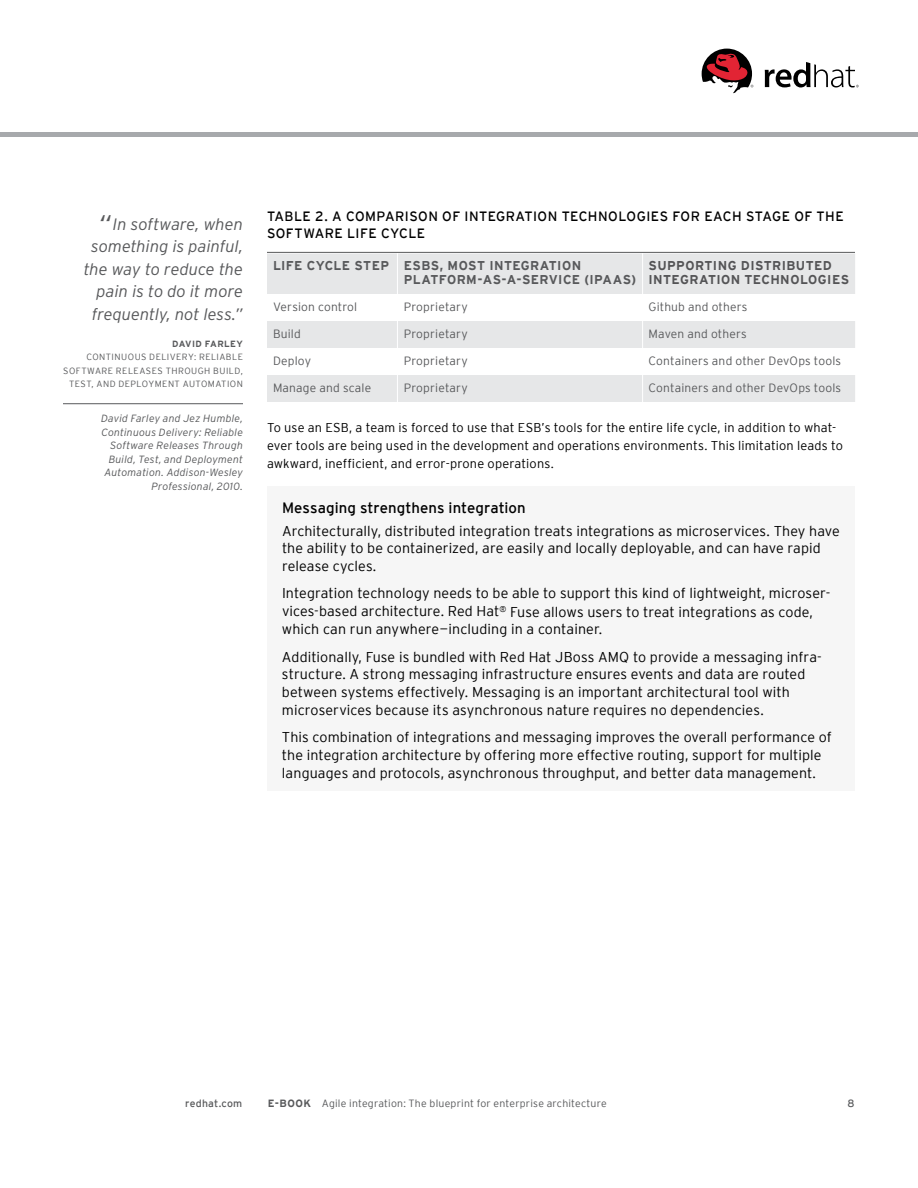
<style>
.page{position:relative;width:918px;height:1188px;background:#fff}
.page>*{position:absolute;margin:0;border:0;box-sizing:border-box;transform-origin:0 0}
.t1{font:italic 300 16.5px/22.5px "Interstate";letter-spacing:-.005em;color:#58595b;text-align:right}
.t2{font:15px "Interstate";letter-spacing:.005em;color:#000}
.t3{font:300 14.25px/18px "Interstate";letter-spacing:.005em;color:#000}
.t4{font:13.5px/18px "Interstate";letter-spacing:.03em;color:#000}
.t5{font:300 12.75px/18px "Interstate";letter-spacing:.01em;color:#000}
.t6{font:700 12.75px/13.5px "Interstate";letter-spacing:.03em;color:#58595b}
.t7{font:700 12.75px/13.5px "Interstate";letter-spacing:.03em;color:#545456}
.t8{font:300 12px "Interstate";letter-spacing:.015em;color:#58595b}
.t9{font:italic 300 10.5px/13.5px "Interstate";letter-spacing:.015em;color:#58595b;text-align:right}
.t10{font:300 10.5px "Interstate";letter-spacing:.02em;color:#58595b}
.t11{font:10.5px "Interstate";letter-spacing:.02em;color:#58595b}
.t12{font:300 9px/13.5px "Interstate";letter-spacing:.05em;color:#58595b;text-align:right}
.t13{font:700 9px "Interstate";letter-spacing:.04em;color:#58595b}
.s1{font-size:27px}
.s2{font-weight:700}
</style>
<div class="page">
<div style="left:267px;top:487px;width:588px;height:304px;background:#f6f6f6"></div>
<hr style="left:63px;top:403px;width:180px;height:1px;background:#58595b">
<svg style="left:267px;top:254px;width:588px;height:148px;fill:#e6e7e8"></svg>
<hr style="left:397px;top:252px;width:1px;height:153px;background:#fff">
<hr style="left:642px;top:250px;width:1px;height:154px;background:#fff">
<hr style="left:267px;top:252px;width:588px;height:1px;background:#58595b">
<svg style="left:765px;top:62px;width:94px;height:25px"></svg>
<svg style="left:702px;top:49px;width:51px;height:45px"></svg>
<hr style="left:0;top:133px;width:918px;height:4px;background:#a7a9ac">
<p class="t1" style="left:84px;top:212px;width:161px"><span class="s1">“</span>In software, when something is painful, the way to reduce the pain is to do it more frequently, not less.”</p>
<p class="t13" style="left:172px;top:338px;width:72px">DAVID FARLEY</p>
<p class="t12" style="left:63px;top:350px;width:181px">CONTINUOUS DELIVERY: RELIABLE<br>SOFTWARE RELEASES THROUGH BUILD,<br>TEST, AND DEPLOYMENT AUTOMATION</p>
<p class="t9" style="left:101px;top:412px;width:143px">David Farley and Jez Humble,<br>Continuous Delivery: Reliable<br>Software Releases Through<br>Build, Test, and Deployment<br>Automation. Addison-Wesley<br>Professional, 2010.</p>
<p class="t4" style="left:267px;top:207px;width:578px">TABLE 2. A COMPARISON OF INTEGRATION TECHNOLOGIES FOR EACH STAGE OF THE<br>SOFTWARE LIFE CYCLE</p>
<p class="t6" style="left:404px;top:259px;width:234px;text-indent:-131px">LIFE CYCLE STEP ESBS, MOST INTEGRATION<br>PLATFORM-AS-A-SERVICE (IPAAS)</p>
<p class="t7" style="left:649px;top:259px;width:202px">SUPPORTING DISTRIBUTED<br>INTEGRATION TECHNOLOGIES</p>
<p class="t8" style="left:273px;top:300px;width:86px">Version control</p>
<p class="t8" style="left:404px;top:300px;width:66px">Proprietary</p>
<p class="t8" style="left:649px;top:300px;width:100px">Github and others</p>
<p class="t8" style="left:273px;top:327px;width:29px">Build</p>
<p class="t8" style="left:404px;top:327px;width:66px">Proprietary</p>
<p class="t8" style="left:649px;top:327px;width:100px">Maven and others</p>
<p class="t8" style="left:273px;top:354px;width:40px">Deploy</p>
<p class="t8" style="left:404px;top:354px;width:66px">Proprietary</p>
<p class="t8" style="left:649px;top:354px;width:194px">Containers and other DevOps tools</p>
<p class="t8" style="left:273px;top:381px;width:100px">Manage and scale</p>
<p class="t8" style="left:404px;top:381px;width:66px">Proprietary</p>
<p class="t8" style="left:649px;top:381px;width:194px">Containers and other DevOps tools</p>
<p class="t5" style="left:267px;top:418px;width:577px">To use an ESB, a team is forced to use that ESB’s tools for the entire life cycle, in addition to what&shy;ever tools are being used in the development and operations environments. This limitation leads to awkward, inefficient, and error-prone operations.</p>
<p class="t2" style="left:282px;top:499px;width:245px">Messaging strengthens integration</p>
<p class="t3" style="left:282px;top:521px;width:559px">Architecturally, distributed integration treats integrations as microservices. They have the ability to be containerized, are easily and locally deployable, and can have rapid release cycles.</p>
<p class="t3" style="left:282px;top:584px;width:550px">Integration technology needs to be able to support this kind of lightweight, microser&shy;vices-based architecture. Red Hat<sup>®</sup> Fuse allows users to treat integrations as code, which can run anywhere—including in a container.</p>
<p class="t3" style="left:282px;top:647px;width:541px">Additionally, Fuse is bundled with Red Hat JBoss AMQ to provide a messaging infra&shy;structure. A strong messaging infrastructure ensures events and data are routed between systems effectively. Messaging is an important architectural tool with microservices because its asynchronous nature requires no dependencies.</p>
<p class="t3" style="left:282px;top:728px;width:551px">This combination of integrations and messaging improves the overall performance of the integration architecture by offering more effective routing, support for multiple languages and protocols, asynchronous throughput, and better data management.</p>
<p class="t11" style="left:185px;top:1097px;width:59px">redhat.com</p>
<p class="t10" style="left:268px;top:1097px;width:340px"><span class="s2">E-BOOK</span> Agile integration: The blueprint for enterprise architecture</p>
<p class="t11" style="left:848px;top:1097px;width:9px">8</p>
</div>
